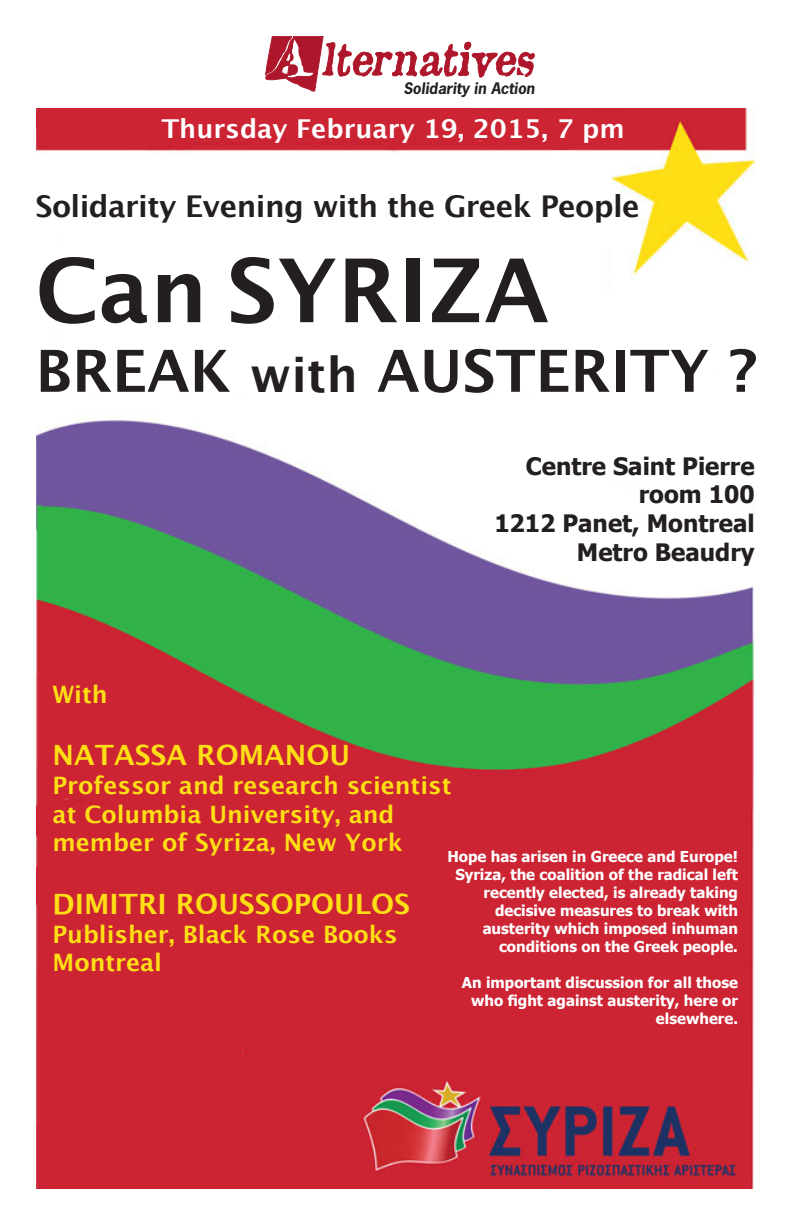
<style>
.page{position:relative;width:792px;height:1224px;background:#fff}
.page>*{position:absolute;margin:0;border:0;box-sizing:border-box;transform-origin:0 0}
.t1{font:700 88px "Lucida Grande";color:#231f20}
.t2{font:700 58px "Lucida Grande";color:#231f20}
.t3{font:700 30px "Lucida Grande";letter-spacing:-.02em;color:#231f20}
.t4{font:700 28px "Lucida Grande";color:#fedf15}
.t5{font:700 26px "Lucida Grande";color:#fff}
.t6{font:700 24px/28.8px "Lucida Grande";color:#fedf15}
.t7{font:700 24px/28.8px "Tahoma";color:#231f20;text-align:right}
.t8{font:700 15px/18px "Tahoma";color:#fff;text-align:right}
.t9{font:italic 700 15px "News Gothic";color:#231f20}
.s1{font-size:48px}
</style>
<div class="page">
<img style="left:36px;top:108px;width:719px;height:1081px">
<svg style="left:266px;top:36px;width:269px;height:55px"></svg>
<p class="t9" style="left:403px;top:79px;width:133px">Solidarity in Action</p>
<h3 class="t5" style="left:161px;top:113px;width:465px">Thursday February 19, 2015, 7 pm</h3>
<h3 class="t3" style="left:36px;top:188px;width:606px">Solidarity Evening with the Greek People</h3>
<h1 class="t1" style="left:36px;top:237px;width:515px">Can SYRIZA</h1>
<h2 class="t2" style="left:36px;top:336px;width:724px">BREAK <span class="s1">with</span> AUSTERITY ?</h2>
<h3 class="t6" style="left:53px;top:679px;width:56px">With</h3>
<h3 class="t7" style="left:494px;top:451px;width:262px">Centre Saint Pierre room 100<br>1212 Panet, Montreal<br>Metro Beaudry</h3>
<h3 class="t4" style="left:53px;top:738px;width:299px">NATASSA ROMANOU</h3>
<h3 class="t6" style="left:53px;top:770px;width:400px">Professor and research scientist at Columbia University, and member of Syriza, New York</h3>
<h3 class="t4" style="left:53px;top:887px;width:359px">DIMITRI ROUSSOPOULOS</h3>
<h3 class="t6" style="left:53px;top:919px;width:347px">Publisher, Black Rose Books<br>Montreal</h3>
<p class="t8" style="left:447px;top:847px;width:292px">Hope has arisen in Greece and Europe!<br>Syriza, the coalition of the radical left recently elected, is already taking decisive measures to break with austerity which imposed inhuman conditions on the Greek people.</p>
<p class="t8" style="left:462px;top:973px;width:278px">An important discussion for all those who fight against austerity, here or elsewhere.</p>
</div>
